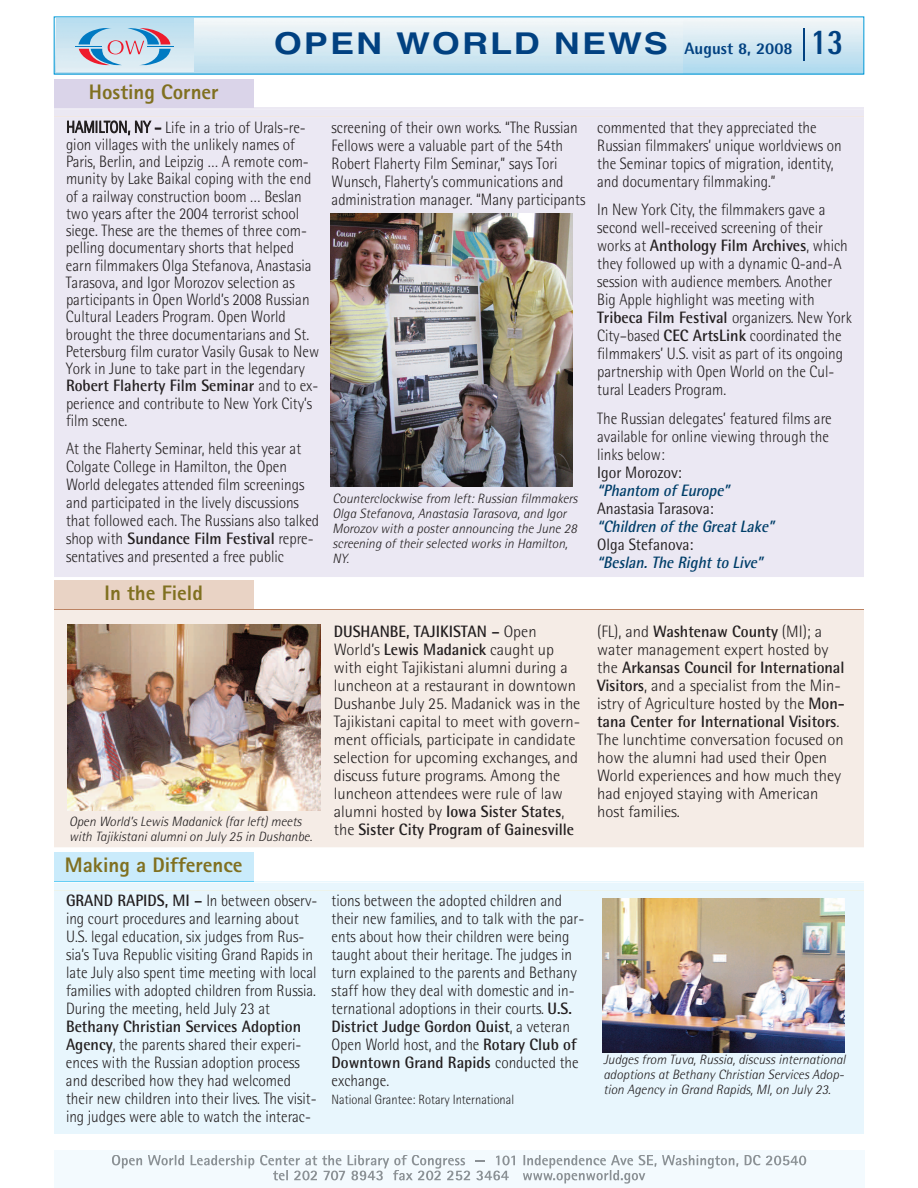
<style>
.page{position:relative;width:918px;height:1188px;background:#fff}
.page>*{position:absolute;margin:0;border:0;box-sizing:border-box;transform-origin:0 0}
.t1{font:700 30px "Helvetica";letter-spacing:.055em;color:#014181;scale:1.2 1}
.t2{font:800 21px "Rotis Sans Serif";color:#807020}
.t3{font:300 16.5px/18px "Rotis Semi Sans";color:#231f20;scale:.92 1}
.t4{font:300 16.5px/18px "Rotis Semi Sans";color:#231f20}
.t5{font:italic 700 16.5px "Rotis Semi Sans";color:#003e69;scale:.92 1}
.t6{font:16.5px "Rotis Semi Sans";color:#231f20;scale:.92 1}
.t7{font:italic 300 13.5px/15px "Rotis Semi Sans";color:#231f20}
.t8{font:300 13.5px "Rotis Semi Sans";color:#231f20;scale:.92 1}
.s1{font-family:"Rotis Semi Sans";font-weight:800;font-size:16.5px}
.s2{font-family:"Rotis Semi Sans";font-weight:800;font-size:36px}
.s3{font-weight:700}
</style>
<div class="page">
<div style="left:54px;top:609px;width:810px;height:238px;background:#f5ece6"></div>
<div style="left:54px;top:109px;width:810px;height:468px;background:#ebe8f3"></div>
<div style="left:54px;top:581px;width:200px;height:28px;background:#e9d3c5"></div>
<hr style="left:54px;top:609px;width:200px;height:1px;background:#e3c8b6">
<div style="left:54px;top:79px;width:200px;height:29px;background:#dad4e9"></div>
<div style="left:54px;top:1151px;width:810px;height:37px;background:#f3fafe"></div>
<svg style="left:112px;top:1155px;width:129px;height:13px"></svg>
<svg style="left:496px;top:1155px;width:137px;height:13px"></svg>
<svg style="left:273px;top:1170px;width:140px;height:10px"></svg>
<hr style="left:54px;top:610px;width:810px;height:1px;background:#bc8363">
<hr style="left:54px;top:117px;width:810px;height:1px;background:#f1e7e2">
<hr style="left:54px;top:108px;width:810px;height:1px;background:#dad4e9">
<div style="left:54px;top:883px;width:810px;height:251px;background:#e8f6fd"></div>
<div style="left:54px;top:853px;width:200px;height:28px;background:#caebfb"></div>
<hr style="left:54px;top:890px;width:810px;height:1px;background:#edf3ea">
<svg style="left:254px;top:881px;width:610px;height:1px"></svg>
<hr style="left:54px;top:881px;width:200px;height:1px;background:#65cef5">
<img style="left:68px;top:624px;width:252px;height:187px">
<svg style="left:75px;top:28px;width:99px;height:37px;background:#abbbd2"></svg>
<hr style="left:803px;top:28px;width:2px;height:33px;background:#014181">
<img style="left:331px;top:213px;width:241px;height:274px">
<img style="left:603px;top:899px;width:242px;height:153px">
<p class="t2" style="left:89px;top:84px;width:131px">Hosting Corner</p>
<h1 class="t1" style="left:274px;top:26px;width:476px">OPEN WORLD NEWS <span class="s1">August 8, 2008</span> <span class="s2">13</span></h1>
<p class="t3" style="left:66px;top:120px;width:277px;line-height:17.2px">HAMILTON, NY – Life in a trio of Urals-re&shy;gion villages with the unlikely names of Paris, Berlin, and Leipzig … A remote com&shy;munity by Lake Baikal coping with the end of a railway construction boom … Beslan two years after the 2004 terrorist school siege. These are the themes of three com&shy;pelling documentary shorts that helped earn filmmakers Olga Stefanova, Anastasia Tarasova, and Igor Morozov selection as participants in Open World’s 2008 Russian Cultural Leaders Program. Open World brought the three documentarians and St.<br>Petersburg film curator Vasily Gusak to New York in June to take part in the legendary <span class="s3">Robert Flaherty Film Seminar</span> and to ex&shy;perience and contribute to New York City’s film scene.</p>
<p class="t3" style="left:66px;top:441px;width:277px">At the Flaherty Seminar, held this year at Colgate College in Hamilton, the Open World delegates attended film screenings and participated in the lively discussions that followed each. The Russians also talked shop with <span class="s3">Sundance Film Festival</span> repre&shy;sentatives and presented a free public</p>
<p class="t2" style="left:105px;top:585px;width:100px">In the Field</p>
<p class="t7" style="left:69px;top:815px;width:245px">Open World’s Lewis Madanick (far left) meets with Tajikistani alumni on July 25 in Dushanbe.</p>
<p class="t2" style="left:65px;top:858px;width:179px">Making a Difference</p>
<p class="t3" style="left:66px;top:893px;width:275px"><span class="s3">GRAND RAPIDS, MI –</span> In between observ&shy;ing court procedures and learning about U.S. legal education, six judges from Rus&shy;sia’s Tuva Republic visiting Grand Rapids in late July also spent time meeting with local families with adopted children from Russia.<br>During the meeting, held July 23 at</p>
<p class="t3" style="left:66px;top:1019px;width:274px"><span class="s3">Bethany Christian Services Adoption Agency</span>, the parents shared their experi&shy;ences with the Russian adoption process and described how they had welcomed their new children into their lives. The visit&shy;ing judges were able to watch the interac-</p>
<p class="t3" style="left:332px;top:120px;width:277px">screening of their own works. “The Russian Fellows were a valuable part of the 54th Robert Flaherty Film Seminar,” says Tori Wunsch, Flaherty’s communications and administration manager. “Many participants</p>
<p class="t3" style="left:597px;top:120px;width:267px">commented that they appreciated the Russian filmmakers’ unique worldviews on the Seminar topics of migration, identity, and documentary filmmaking.”</p>
<p class="t3" style="left:597px;top:202px;width:278px">In New York City, the filmmakers gave a second well-received screening of their works at <span class="s3">Anthology Film Archives</span>, which they followed up with a dynamic Q-and-A session with audience members. Another Big Apple highlight was meeting with <span class="s3">Tribeca Film Festival</span> organizers. New York City–based <span class="s3">CEC ArtsLink</span> coordinated the filmmakers’ U.S. visit as part of its ongoing partnership with Open World on the Cul&shy;tural Leaders Program.</p>
<p class="t3" style="left:597px;top:411px;width:256px">The Russian delegates’ featured films are available for online viewing through the links below:</p>
<p class="t6" style="left:597px;top:466px;width:94px">Igor Morozov:</p>
<p class="t5" style="left:597px;top:484px;width:148px">“Phantom of Europe”</p>
<p class="t6" style="left:597px;top:502px;width:128px">Anastasia Tarasova:</p>
<p class="t5" style="left:597px;top:520px;width:197px">“Children of the Great Lake”</p>
<p class="t6" style="left:597px;top:538px;width:106px">Olga Stefanova:</p>
<p class="t5" style="left:597px;top:556px;width:185px">“Beslan. The Right to Live”</p>
<p class="t7" style="left:333px;top:492px;width:247px">Counterclockwise from left: Russian filmmakers Olga Stefanova, Anastasia Tarasova, and Igor Morozov with a poster announcing the June 28 screening of their selected works in Hamilton, NY.</p>
<p class="t4" style="left:334px;top:624px;width:248px"><span class="s3">DUSHANBE, TAJIKISTAN –</span> Open World’s <span class="s3">Lewis Madanick</span> caught up with eight Tajikistani alumni during a luncheon at a restaurant in downtown Dushanbe July 25. Madanick was in the Tajikistani capital to meet with govern&shy;ment officials, participate in candidate selection for upcoming exchanges, and discuss future programs. Among the luncheon attendees were rule of law alumni hosted by <span class="s3">Iowa Sister States</span>, the <span class="s3">Sister City Program of Gainesville</span></p>
<p class="t4" style="left:597px;top:624px;width:249px">(FL), and <span class="s3">Washtenaw County</span> (MI); a water management expert hosted by the <span class="s3">Arkansas Council for International Visitors</span>, and a specialist from the Min&shy;istry of Agriculture hosted by the <span class="s3">Mon&shy;tana Center for International Visitors</span>.<br>The lunchtime conversation focused on how the alumni had used their Open World experiences and how much they had enjoyed staying with American host families.</p>
<p class="t3" style="left:332px;top:893px;width:276px">tions between the adopted children and their new families, and to talk with the par&shy;ents about how their children were being taught about their heritage. The judges in turn explained to the parents and Bethany staff how they deal with domestic and in&shy;ternational adoptions in their courts. <span class="s3">U.S.<br>District Judge Gordon Quist</span>, a veteran Open World host, and the <span class="s3">Rotary Club of Downtown Grand Rapids</span> conducted the exchange.</p>
<p class="t8" style="left:332px;top:1095px;width:200px">National Grantee: Rotary International</p>
<p class="t7" style="left:603px;top:1053px;width:244px">Judges from Tuva, Russia, discuss international adoptions at Bethany Christian Services Adop&shy;tion Agency in Grand Rapids, MI, on July 23.</p>
</div>
